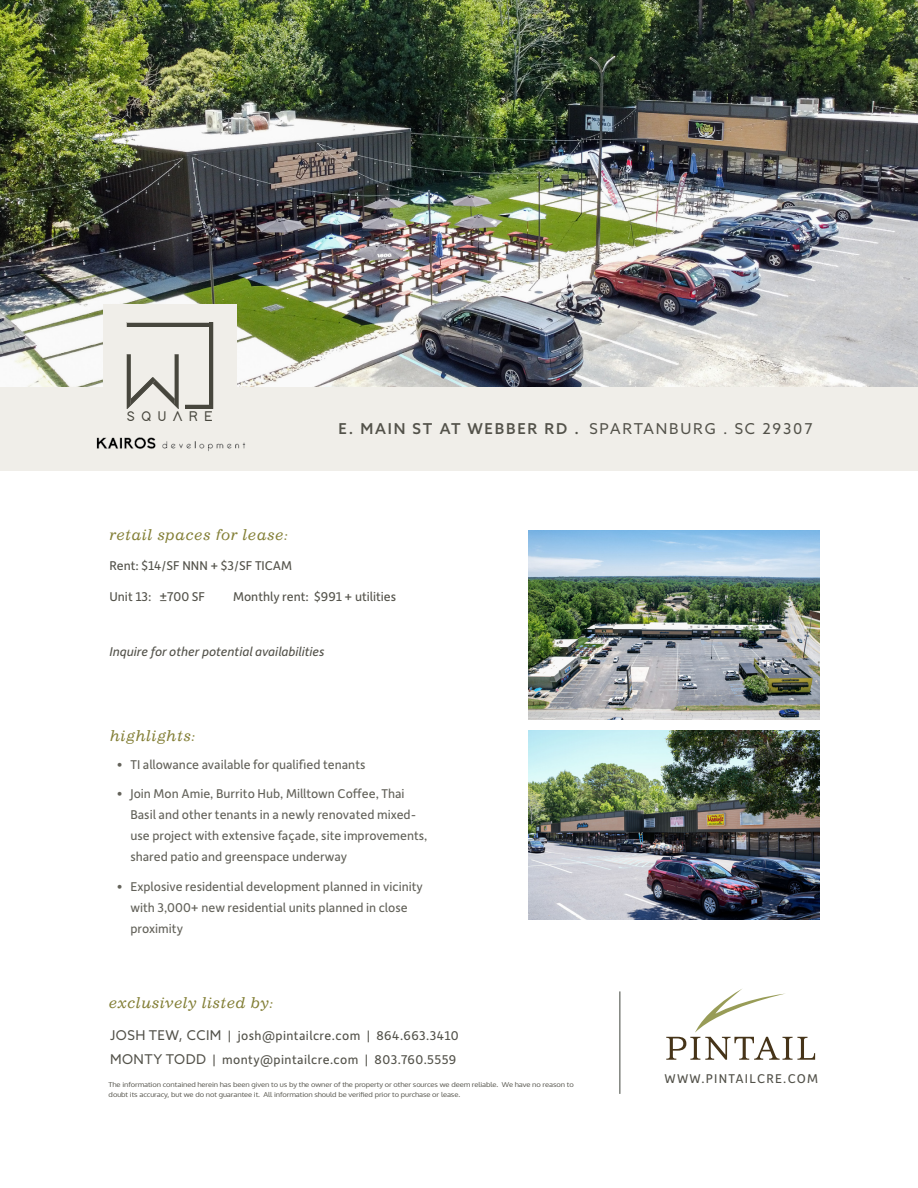
<style>
.page{position:relative;width:918px;height:1188px;background:#fff}
.page>*{position:absolute;margin:0;border:0;box-sizing:border-box;transform-origin:0 0}
.t1{font:italic 15px "Impressum Std";letter-spacing:.03em;color:#837f36}
.t2{font:500 15px "Azo Sans";letter-spacing:.12em;color:#53524a}
.t3{font:700 14.4px "Adam";color:#47463d}
.t4{font:13.5px/21px "Depot New";color:#63625a}
.t5{font:13.5px "Depot New";letter-spacing:.03em;color:#53524a}
.t6{font:13.5px "Depot New";color:#53524a}
.t7{font:italic 13.5px "Depot New";color:#53524a}
.t8{font:13.5px "Depot New";letter-spacing:.09em;color:#53524a}
.t9{font:6.75px/10.5px "Oxygen";letter-spacing:-.01em;color:#53524a;scale:1.11 1}
.s1{font-weight:400}
.s2{font-family:"Azo Sans"}
</style>
<div class="page">
<div style="left:0;top:386px;width:918px;height:85px;background:#f0eee9"></div>
<img style="left:0;top:0;width:918px;height:386px">
<img style="left:528px;top:531px;width:291px;height:189px">
<hr style="left:620px;top:991px;width:1px;height:103px;background:#40453d">
<svg style="left:666px;top:989px;width:149px;height:71px"></svg>
<div style="left:103px;top:305px;width:134px;height:154px;background:#f0eee9"></div>
<hr style="left:127px;top:323px;width:82px;height:3px;background:#47463d">
<hr style="left:185px;top:405px;width:28px;height:4px;background:#47463d">
<hr style="left:209px;top:323px;width:4px;height:82px;background:#47463d">
<svg style="left:127px;top:354px;width:52px;height:55px"></svg>
<img style="left:96px;top:437px;width:150px;height:15px">
<img style="left:528px;top:731px;width:291px;height:189px">
<p class="t3" style="left:127px;top:410px;width:88px">S Q U A R E</p>
<p class="t2" style="left:339px;top:418px;width:476px">E. MAIN ST AT WEBBER RD . <span class="s1">SPARTANBURG . SC 29307</span></p>
<p class="t1" style="left:110px;top:525px;width:180px">retail spaces for lease:</p>
<p class="t6" style="left:110px;top:557px;width:184px">Rent: $14/SF NNN + $3/SF TICAM</p>
<p class="t6" style="left:110px;top:588px;width:97px">Unit 13: ±700 SF</p>
<p class="t6" style="left:233px;top:588px;width:165px">Monthly rent: $991 + utilities</p>
<p class="t7" style="left:110px;top:643px;width:217px">Inquire for other potential availabilities</p>
<p class="t1" style="left:110px;top:726px;width:87px">highlights:</p>
<p class="t4" style="left:117px;top:753px;width:250px">• TI allowance available for qualified tenants</p>
<p class="t4" style="left:130px;top:783px;width:299px;text-indent:-14px">• Join Mon Amie, Burrito Hub, Milltown Coffee, Thai Basil and other tenants in a newly renovated mixed&shy;use project with extensive façade, site improvements, shared patio and greenspace underway</p>
<p class="t4" style="left:130px;top:876px;width:294px;text-indent:-14px">• Explosive residential development planned in vicinity with 3,000+ new residential units planned in close proximity</p>
<p class="t1" style="left:109px;top:993px;width:166px">exclusively listed by:</p>
<p class="t5" style="left:110px;top:1026px;width:350px"><span class="s2">JOSH TEW, CCIM</span> | josh@pintailcre.com | 864.663.3410</p>
<p class="t5" style="left:110px;top:1050px;width:348px"><span class="s2">MONTY TODD</span> | monty@pintailcre.com | 803.760.5559</p>
<p class="t9" style="left:109px;top:1079px;width:420px">The information contained herein has been given to us by the owner of the property or other sources we deem reliable. We have no reason to doubt its accuracy, but we do not guarantee it. All information should be verified prior to purchase or lease.</p>
<p class="t8" style="left:665px;top:1070px;width:155px">WWW.PINTAILCRE.COM</p>
</div>
